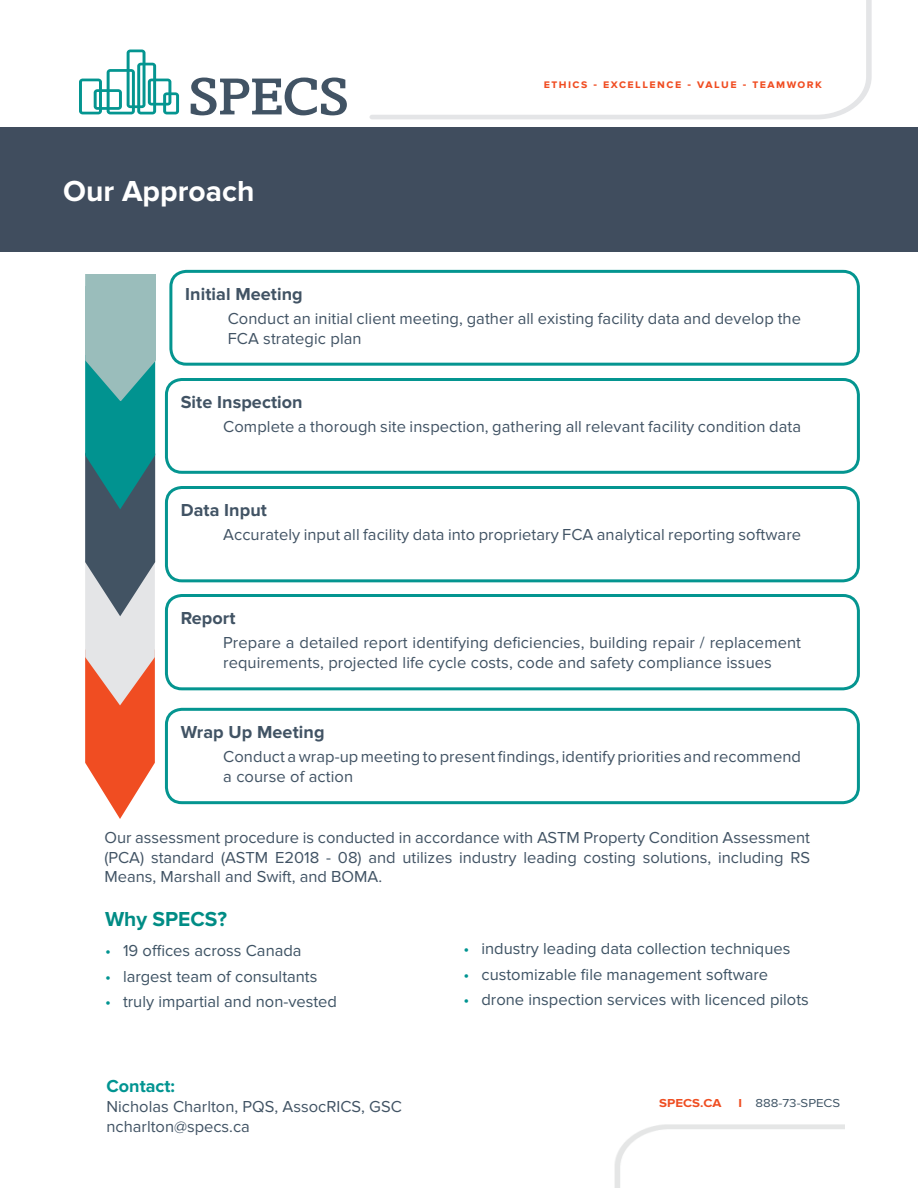
<style>
.page{position:relative;width:918px;height:1188px;background:#fff}
.page>*{position:absolute;margin:0;border:0;box-sizing:border-box;transform-origin:0 0}
.t1{font:700 30px "Proxima Nova";color:#fff}
.t2{font:700 21px "Proxima Nova";color:#008c85}
.Paragraph_Style_4{font:700 18px "Proxima Nova";letter-spacing:.005em;color:#415364}
.t3{font:700 18px "Proxima Nova";color:#009491}
.Paragraph_Style_4-2{font:16.5px/19.8px "Proxima Nova";letter-spacing:.005em;color:#415364}
.Paragraph_Style_1{font:16.5px/19.8px "Proxima Nova";color:#415364;text-align:justify}
.t4{font:16.5px "Proxima Nova";color:#3e5364}
.t5{font:700 12px "Proxima Nova S";letter-spacing:.125em;color:#f04d22}
.t6{font:12px "Proxima Nova";color:#3e5364;scale:1.1 1}
.t7{font:700 12px "Proxima Nova";color:#ef4e22;scale:1.1 1}
.s1{color:#009491}
.s2{font-weight:700;color:#ef4e22}
</style>
<div class="page">
<div style="left:0;top:127px;width:918px;height:125px;background:#404d5e"></div>
<div style="left:165px;top:378px;width:695px;height:96px;border:3px solid #049590;border-radius:16px"></div>
<div style="left:165px;top:486px;width:695px;height:96px;border:3px solid #049590;border-radius:16px"></div>
<div style="left:165px;top:594px;width:695px;height:96px;border:3px solid #049590;border-radius:16px"></div>
<div style="left:165px;top:708px;width:695px;height:96px;border:3px solid #049590;border-radius:16px"></div>
<div style="left:169px;top:270px;width:691px;height:96px;border:3px solid #049590;border-radius:16px"></div>
<svg style="left:85px;top:274px;width:70px;height:545px;background:#8f948e"></svg>
<img style="left:614px;top:1124px;width:231px;height:64px">
<svg style="left:191px;top:78px;width:156px;height:37px"></svg>
<svg style="left:79px;top:50px;width:100px;height:64px"></svg>
<svg style="left:369px;top:0;width:503px;height:119px"></svg>
<p class="t1" style="left:63px;top:174px;width:193px">Our Approach</p>
<p class="t5" style="left:544px;top:77px;width:280px">ethics - excellence - value - teamwork</p>
<p class="Paragraph_Style_4" style="left:185px;top:283px;width:119px">Initial Meeting</p>
<p class="Paragraph_Style_4-2" style="left:228px;top:309px;width:575px">Conduct an initial client meeting, gather all existing facility data and develop the<br>FCA strategic plan</p>
<p class="Paragraph_Style_4" style="left:181px;top:392px;width:124px">Site Inspection</p>
<p class="Paragraph_Style_4-2" style="left:223px;top:417px;width:579px">Complete a thorough site inspection, gathering all relevant facility condition data</p>
<p class="Paragraph_Style_4" style="left:181px;top:500px;width:88px">Data Input</p>
<p class="Paragraph_Style_4-2" style="left:223px;top:525px;width:579px">Accurately input all facility data into proprietary FCA analytical reporting software</p>
<p class="Paragraph_Style_4" style="left:181px;top:608px;width:56px">Report</p>
<p class="Paragraph_Style_4-2" style="left:223px;top:633px;width:579px">Prepare a detailed report identifying deficiencies, building repair / replacement requirements, projected life cycle costs, code and safety compliance issues</p>
<p class="Paragraph_Style_4" style="left:181px;top:721px;width:145px">Wrap Up Meeting</p>
<p class="Paragraph_Style_4-2" style="left:223px;top:747px;width:579px">Conduct a wrap-up meeting to present findings, identify priorities and recommend a course of action</p>
<p class="Paragraph_Style_1" style="left:104px;top:828px;width:707px">Our assessment procedure is conducted in accordance with ASTM Property Condition Assessment (PCA) standard (ASTM E2018 - 08) and utilizes industry leading costing solutions, including RS Means, Marshall and Swift, and BOMA.</p>
<p class="t2" style="left:105px;top:907px;width:124px">Why SPECS?</p>
<p class="t4" style="left:105px;top:941px;width:198px"><span class="s1">•</span> 19 offices across Canada</p>
<p class="t4" style="left:105px;top:967px;width:214px"><span class="s1">•</span> largest team of consultants</p>
<p class="t4" style="left:105px;top:992px;width:234px"><span class="s1">•</span> truly impartial and non-vested</p>
<p class="t3" style="left:107px;top:1076px;width:70px">Contact:</p>
<p class="Paragraph_Style_1" style="left:107px;top:1097px;width:297px">Nicholas Charlton, PQS, AssocRICS, GSC</p>
<p class="Paragraph_Style_1" style="left:107px;top:1117px;width:145px">ncharlton@specs.ca</p>
<p class="t4" style="left:464px;top:940px;width:328px"><span class="s1">•</span> industry leading data collection techniques</p>
<p class="t4" style="left:464px;top:965px;width:306px"><span class="s1">•</span> customizable file management software</p>
<p class="t4" style="left:464px;top:991px;width:347px"><span class="s1">•</span> drone inspection services with licenced pilots</p>
<p class="t7" style="left:659px;top:1096px;width:58px">SPECS.CA</p>
<p class="t6" style="left:738px;top:1096px;width:94px"><span class="s2">I</span> 888-73-SPECS</p>
</div>
